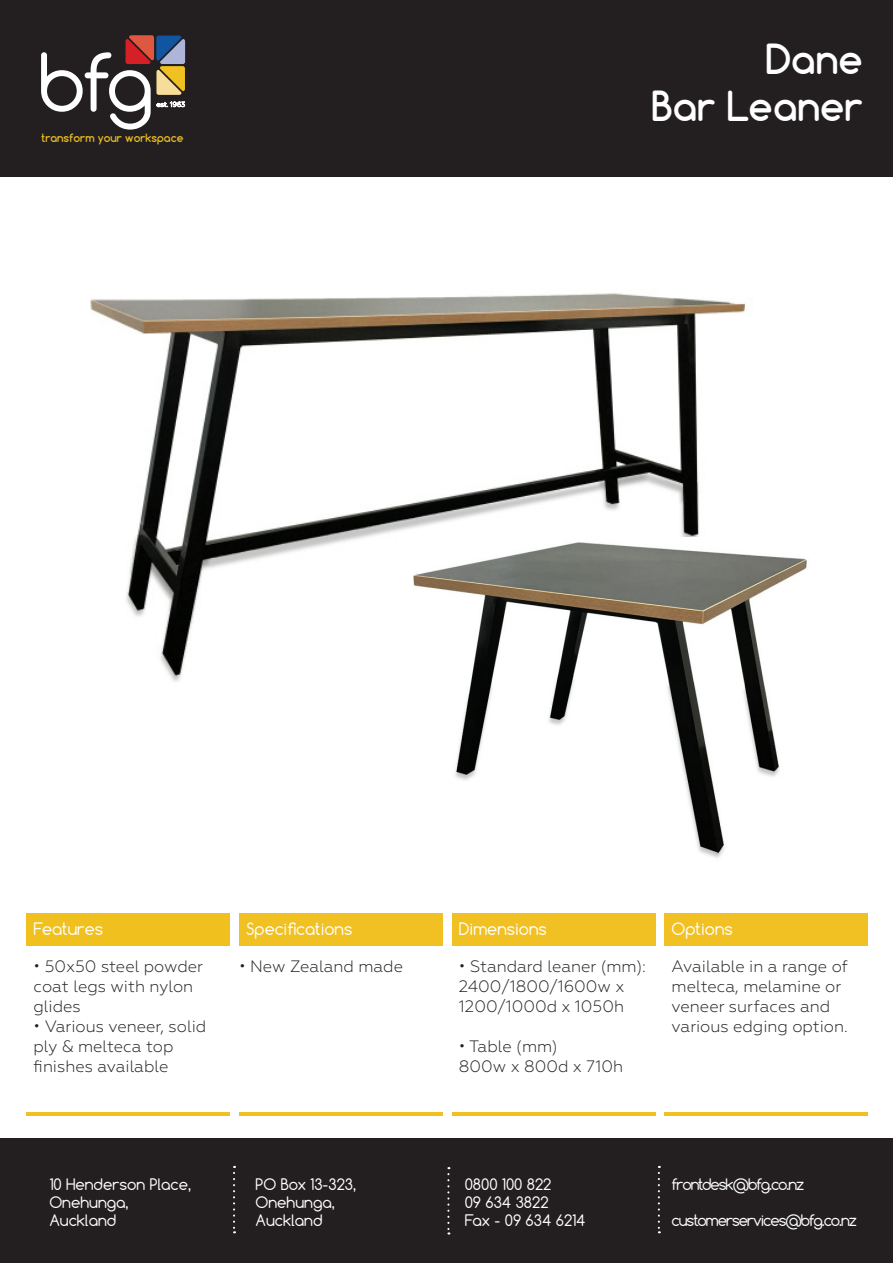
<style>
.page{position:relative;width:893px;height:1263px;background:#fff}
.page>*{position:absolute;margin:0;border:0;box-sizing:border-box;transform-origin:0 0}
.t1{font:700 39px "Comfortaa";color:#fff}
.t2{font:300 16.5px/19.8px "Geometria";color:#231f20}
.t3{font:16.2px "Comfortaa";color:#fff}
.t4{font:15px "Comfortaa";color:#fff}
.t5{font:15px "Comfortaa";letter-spacing:-.07em;color:#fff}
.t6{font:700 10.8px "Comfortaa";color:#eec021}
</style>
<div class="page">
<div style="left:26px;top:913px;width:204px;height:32px;background:#f0c01f"></div>
<div style="left:239px;top:913px;width:204px;height:32px;background:#f1c022"></div>
<div style="left:452px;top:913px;width:203px;height:32px;background:#f1c022"></div>
<div style="left:664px;top:913px;width:204px;height:32px;background:#f1c022"></div>
<hr style="left:26px;top:1112px;width:204px;height:4px;background:#f1c022">
<hr style="left:239px;top:1112px;width:204px;height:4px;background:#f1c022">
<hr style="left:452px;top:1112px;width:203px;height:4px;background:#f1c022">
<hr style="left:664px;top:1112px;width:204px;height:4px;background:#f1c022">
<div style="left:0;top:1139px;width:893px;height:124px;background:#231f20"></div>
<svg style="left:233px;top:1166px;width:2px;height:67px"></svg>
<svg style="left:447px;top:1167px;width:2px;height:67px"></svg>
<svg style="left:658px;top:1166px;width:2px;height:67px"></svg>
<div style="left:0;top:0;width:893px;height:176px;background:#231f20"></div>
<svg style="left:41px;top:35px;width:144px;height:95px"></svg>
<img style="left:90px;top:293px;width:656px;height:389px">
<img style="left:401px;top:537px;width:406px;height:321px">
<p class="t6" style="left:41px;top:131px;width:144px">transform your workspace</p>
<p class="t1" style="left:765px;top:35px;width:99px">Dane</p>
<p class="t1" style="left:651px;top:82px;width:213px">Bar Leaner</p>
<p class="t3" style="left:34px;top:918px;width:71px">Features</p>
<p class="t3" style="left:246px;top:918px;width:108px">Specifications</p>
<p class="t3" style="left:459px;top:918px;width:89px">Dimensions</p>
<p class="t3" style="left:672px;top:918px;width:63px">Options</p>
<p class="t2" style="left:34px;top:957px;width:171px">• 50x50 steel powder coat legs with nylon glides</p>
<p class="t2" style="left:34px;top:1016px;width:174px">• Various veneer, solid ply &amp; melteca top finishes available</p>
<p class="t2" style="left:459px;top:957px;width:188px">• Standard leaner (mm):</p>
<p class="t2" style="left:459px;top:976px;width:167px">2400/1800/1600w x<br>1200/1000d x 1050h</p>
<p class="t2" style="left:459px;top:1036px;width:100px">• Table (mm)</p>
<p class="t2" style="left:459px;top:1056px;width:166px">800w x 800d x 710h</p>
<p class="t2" style="left:239px;top:957px;width:166px">• New Zealand made</p>
<p class="t2" style="left:672px;top:957px;width:178px">Available in a range of melteca, melamine or veneer surfaces and various edging option.</p>
<p class="t4" style="left:49px;top:1174px;width:143px">10 Henderson Place,</p>
<p class="t4" style="left:49px;top:1192px;width:81px">Onehunga,</p>
<p class="t4" style="left:49px;top:1210px;width:68px">Auckland</p>
<p class="t4" style="left:256px;top:1174px;width:102px">PO Box 13-323,</p>
<p class="t4" style="left:256px;top:1192px;width:81px">Onehunga,</p>
<p class="t4" style="left:256px;top:1210px;width:68px">Auckland</p>
<p class="t4" style="left:465px;top:1174px;width:88px">0800 100 822</p>
<p class="t4" style="left:465px;top:1192px;width:85px">09 634 3822</p>
<p class="t4" style="left:465px;top:1210px;width:122px">Fax - 09 634 6214</p>
<p class="t5" style="left:672px;top:1174px;width:134px">frontdesk@bfg.co.nz</p>
<p class="t5" style="left:672px;top:1210px;width:187px">customerservices@bfg.co.nz</p>
</div>
